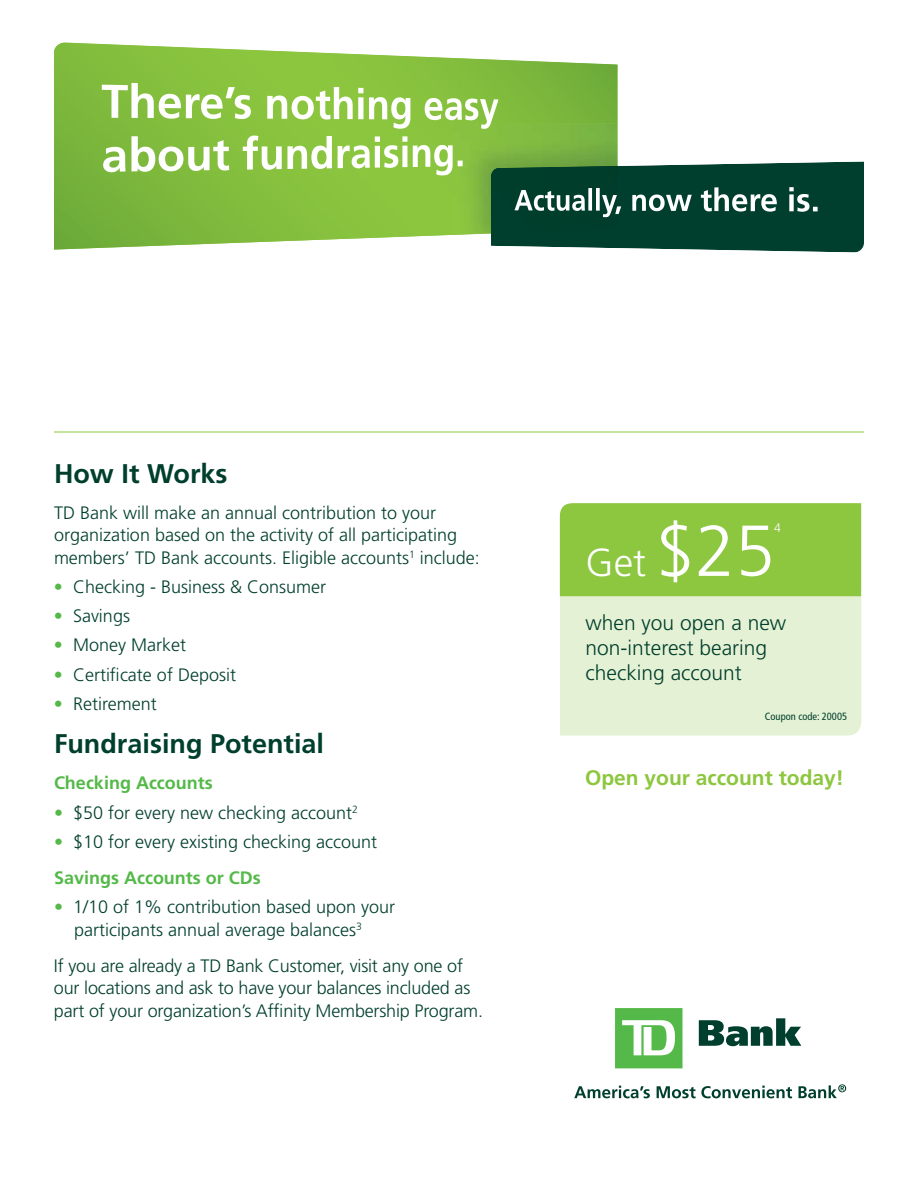
<style>
.page{position:relative;width:918px;height:1188px;background:#fff}
.page>*{position:absolute;margin:0;border:0;box-sizing:border-box;transform-origin:0 0}
.t1{font:300 39px "Frutiger";color:#fff}
.t2{font:700 27px "Frutiger";color:#003f2d}
.t3{font:300 21px/25.2px "Frutiger";color:#003f2d}
.t4{font:700 21px "Frutiger";color:#8dc63f}
.t5{font:300 18px/22.5px "Frutiger";color:#003f2d}
.t6{font:700 18px "Frutiger";color:#54b948}
.t7{font:300 12.3px "Frutiger";color:#fff}
.t8{font:condensed 10.5px "Frutiger";color:#003f2d}
.s1{color:#54b948}
.s2{font-weight:700;color:#54b948}
.s3{font-size:72px}
</style>
<div class="page">
<hr style="left:54px;top:432px;width:810px;height:1px;background:#8dc63f">
<svg style="left:574px;top:1086px;width:76px;height:12px"></svg>
<svg style="left:657px;top:1086px;width:135px;height:12px"></svg>
<svg style="left:799px;top:1084px;width:47px;height:14px"></svg>
<svg style="left:615px;top:1008px;width:68px;height:60px"></svg>
<svg style="left:699px;top:1018px;width:102px;height:28px"></svg>
<img style="left:464px;top:124px;width:154px;height:111px">
<img style="left:54px;top:43px;width:410px;height:207px">
<img style="left:464px;top:58px;width:154px;height:66px">
<svg style="left:102px;top:83px;width:149px;height:36px"></svg>
<svg style="left:267px;top:87px;width:96px;height:33px"></svg>
<svg style="left:369px;top:97px;width:41px;height:32px"></svg>
<svg style="left:425px;top:98px;width:74px;height:31px"></svg>
<svg style="left:103px;top:136px;width:126px;height:36px"></svg>
<svg style="left:243px;top:136px;width:89px;height:34px"></svg>
<svg style="left:338px;top:136px;width:69px;height:32px"></svg>
<svg style="left:413px;top:145px;width:50px;height:31px"></svg>
<svg style="left:491px;top:161px;width:373px;height:91px;background:#225847"></svg>
<div style="left:560px;top:596px;width:301px;height:140px;background:#e5f1d4"></div>
<div style="left:560px;top:503px;width:301px;height:93px;background:#8dc63f"></div>
<h2 class="t2" style="left:54px;top:457px;width:175px">How It Works</h2>
<p class="t5" style="left:54px;top:501px;width:427px">TD Bank will make an annual contribution to your organization based on the activity of all participating members’ TD Bank accounts. Eligible accounts<sup>1</sup> include:</p>
<p class="t5" style="left:54px;top:576px;width:274px"><span class="s1">•</span> Checking - Business &amp; Consumer</p>
<p class="t5" style="left:54px;top:605px;width:78px"><span class="s1">•</span> Savings</p>
<p class="t5" style="left:54px;top:634px;width:134px"><span class="s1">•</span> Money Market</p>
<p class="t5" style="left:54px;top:663px;width:184px"><span class="s1">•</span> Certificate of Deposit</p>
<p class="t5" style="left:54px;top:693px;width:104px"><span class="s1">•</span> Retirement</p>
<h2 class="t2" style="left:54px;top:728px;width:272px">Fundraising Potential</h2>
<p class="t6" style="left:54px;top:773px;width:160px">Checking Accounts</p>
<p class="t5" style="left:54px;top:801px;width:305px"><span class="s1">•</span> $50 for every new checking account<sup>2</sup></p>
<p class="t5" style="left:54px;top:824px;width:325px;line-height:36px"><span class="s1">•</span> $10 for every existing checking account<br><span class="s2">Savings Accounts or CDs</span></p>
<p class="t5" style="left:74px;top:896px;width:323px;text-indent:-20px"><span class="s1">•</span> 1/10 of 1% contribution based upon your participants annual average balances<sup>3</sup></p>
<p class="t5" style="left:54px;top:954px;width:431px">If you are already a TD Bank Customer, visit any one of our locations and ask to have your balances included as part of your organization’s Affinity Membership Program.</p>
<h1 class="t1" style="left:586px;top:540px;width:191px">Get <span class="s3">$25</span></h1>
<p class="t3" style="left:586px;top:610px;width:202px">when you open a new non-interest bearing checking account</p>
<p class="t7" style="left:774px;top:520px;width:8px">4</p>
<p class="t8" style="left:765px;top:710px;width:84px">Coupon code: 20005</p>
<p class="t4" style="left:585px;top:766px;width:261px">Open your account today!</p>
</div>
